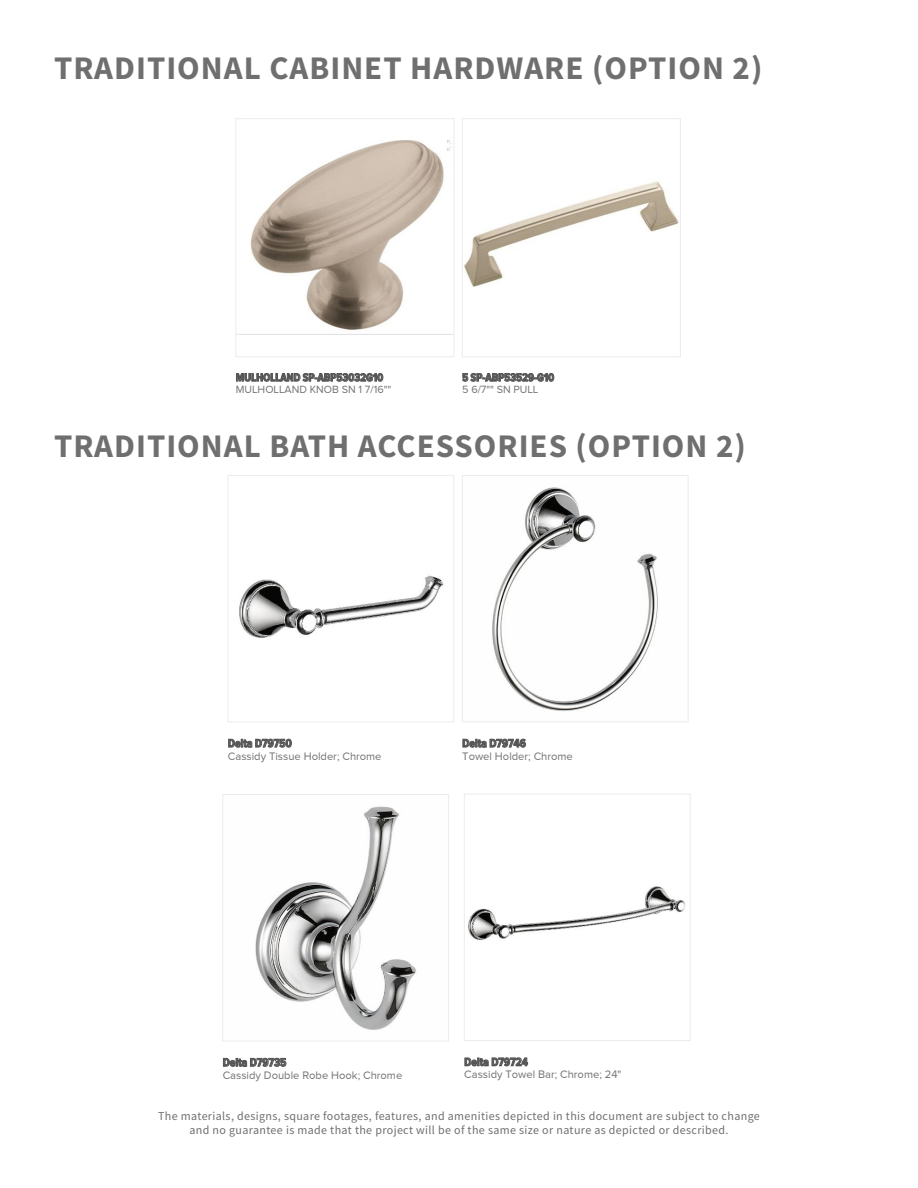
<style>
.page{position:relative;width:918px;height:1188px;background:#fff}
.page>*{position:absolute;margin:0;border:0;box-sizing:border-box;transform-origin:0 0}
.t1{font:700 33px "Source Sans Pro";letter-spacing:.03em;color:#6f6f70}
.t2{font:700 22.8px "Proxima Nova Cond";color:#555}
.t3{font:12px/14.4px "Source Sans Pro";letter-spacing:.03em;color:#6f6f70;text-align:center}
.t4{font:700 11.85px "Proxima Nova Cond";color:#555}
.t5{font:700 11.4px "Proxima Nova Cond";color:#555}
.t6{font:11.25px "Proxima Nova";color:#747474}
.t7{font:10.8px "Proxima Nova";color:#747474}
</style>
<div class="page">
<img style="left:238px;top:141px;width:214px;height:194px">
<div style="left:236px;top:118px;width:218px;height:239px;border:1px solid #ececec"></div>
<svg style="left:236px;top:373px;width:147px;height:9px"></svg>
<img style="left:464px;top:181px;width:215px;height:106px">
<div style="left:462px;top:118px;width:219px;height:239px;border:1px solid #ececec"></div>
<svg style="left:462px;top:373px;width:92px;height:9px"></svg>
<img style="left:239px;top:575px;width:205px;height:63px">
<div style="left:228px;top:475px;width:226px;height:247px;border:1px solid #ececec"></div>
<svg style="left:228px;top:739px;width:64px;height:9px"></svg>
<img style="left:492px;top:487px;width:166px;height:224px">
<div style="left:462px;top:475px;width:226px;height:247px;border:1px solid #ececec"></div>
<svg style="left:463px;top:739px;width:63px;height:9px"></svg>
<img style="left:468px;top:886px;width:217px;height:54px">
<div style="left:464px;top:794px;width:226px;height:247px;border:1px solid #ececec"></div>
<svg style="left:465px;top:1057px;width:63px;height:9px"></svg>
<img style="left:255px;top:806px;width:162px;height:224px">
<div style="left:222px;top:794px;width:227px;height:247px;border:1px solid #ececec"></div>
<svg style="left:223px;top:1058px;width:63px;height:9px"></svg>
<p class="t1" style="left:54px;top:45px;width:710px">TRADITIONAL CABINET HARDWARE (OPTION 2)</p>
<p class="t2" style="left:239px;top:60px;width:92px">CABINETS</p>
<p class="t5" style="left:236px;top:371px;width:149px">MULHOLLAND SP-ABP53032G10</p>
<p class="t7" style="left:236px;top:384px;width:157px">MULHOLLAND KNOB SN 1 7/16""</p>
<p class="t5" style="left:462px;top:371px;width:93px">5 SP-ABP53529-G10</p>
<p class="t7" style="left:462px;top:384px;width:78px">5 6/7"" SN PULL</p>
<p class="t1" style="left:54px;top:424px;width:693px">TRADITIONAL BATH ACCESSORIES (OPTION 2)</p>
<p class="t4" style="left:228px;top:737px;width:65px">Delta D79750</p>
<p class="t6" style="left:228px;top:750px;width:155px">Cassidy Tissue Holder; Chrome</p>
<p class="t4" style="left:462px;top:737px;width:65px">Delta D79746</p>
<p class="t6" style="left:462px;top:750px;width:112px">Towel Holder; Chrome</p>
<p class="t4" style="left:230px;top:1055px;width:65px">Delta D79746</p>
<p class="t6" style="left:230px;top:1068px;width:112px">Towel H lder; Chrome</p>
<p class="t4" style="left:464px;top:1055px;width:65px">Delta D79724</p>
<p class="t6" style="left:464px;top:1068px;width:159px">Cassidy Towel Bar; Chrome; 24"</p>
<p class="t4" style="left:223px;top:1056px;width:65px">Delta D79735</p>
<p class="t6" style="left:223px;top:1069px;width:181px">Cassidy Double Robe Hook; Chrome</p>
<p class="t3" style="left:158px;top:1108px;width:603px">The materials, designs, square footages, features, and amenities depicted in this document are subject to change and no guarantee is made that the project will be of the same size or nature as depicted or described.</p>
</div>
